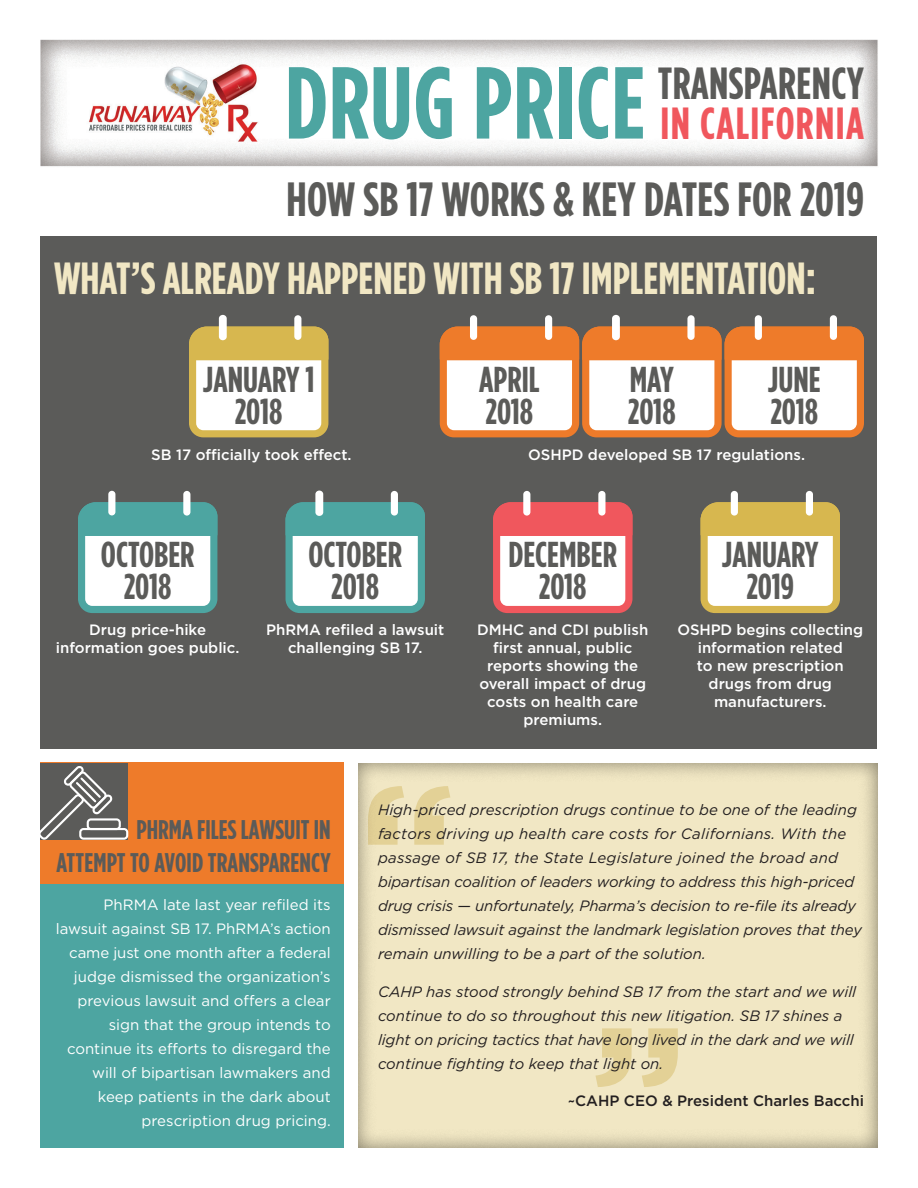
<style>
.page{position:relative;width:918px;height:1188px;background:#fff}
.page>*{position:absolute;margin:0;border:0;box-sizing:border-box;transform-origin:0 0}
.t1{font:700 102px "Gotham Condensed";letter-spacing:.01em;color:#4da5a1}
.t2{font:700 48px "Gotham Condensed";letter-spacing:.005em;color:#5b5b59}
.t3{font:700 45px "Gotham Condensed";color:#f1e7c4}
.t4{font:700 45px "Gotham Condensed";letter-spacing:.01em;color:#5b5b59}
.t5{font:700 45px "Gotham Condensed";letter-spacing:.03em;color:#f0575d}
.t6{font:700 36px/31.5px "Gotham Condensed";color:#5b5b59;text-align:center}
.t7{font:700 27px/33px "Gotham Condensed";color:#5b5b59;text-align:right}
.t8{font:italic 15px/24px "Gotham";color:#231f20}
.t9{font:500 15px/18px "Gotham";color:#fff;text-align:center}
.t10{font:15px/24px "Gotham";color:#fff;text-align:right}
.t11{font:500 15px "Gotham";color:#231f20}
</style>
<div class="page">
<div style="left:40px;top:236px;width:838px;height:513px;background:#5b5b59"></div>
<div style="left:40px;top:763px;width:304px;height:385px;background:#4da5a1"></div>
<div style="left:40px;top:763px;width:304px;height:121px;background:#ee7b2a"></div>
<div style="left:40px;top:763px;width:88px;height:77px;background:#5b5b59"></div>
<div style="left:358px;top:762px;width:520px;height:388px;background:#5b5b59;opacity:.75"></div>
<svg style="left:40px;top:766px;width:88px;height:74px"></svg>
<svg style="left:368px;top:786px;width:82px;height:59px;background:#e8d9a7"></svg>
<svg style="left:595px;top:1028px;width:83px;height:59px;background:#e8d9a8"></svg>
<svg style="left:189px;top:327px;width:139px;height:110px;background:#ecdfb4"></svg>
<div style="left:219px;top:315px;width:8px;height:25px;background:#fff;border-radius:4px"></div>
<div style="left:294px;top:315px;width:7px;height:25px;background:#fff;border-radius:4px"></div>
<svg style="left:286px;top:502px;width:139px;height:111px;background:#b3d7d5"></svg>
<div style="left:315px;top:491px;width:8px;height:25px;background:#fff;border-radius:4px"></div>
<div style="left:391px;top:491px;width:7px;height:25px;background:#fff;border-radius:4px"></div>
<svg style="left:493px;top:502px;width:139px;height:111px;background:#f6b7b9"></svg>
<div style="left:523px;top:491px;width:7px;height:25px;background:#fff;border-radius:4px"></div>
<div style="left:598px;top:491px;width:7px;height:25px;background:#fff;border-radius:4px"></div>
<svg style="left:701px;top:502px;width:139px;height:111px;background:#ecdfb3"></svg>
<div style="left:731px;top:491px;width:7px;height:25px;background:#fff;border-radius:4px"></div>
<div style="left:806px;top:491px;width:7px;height:25px;background:#fff;border-radius:4px"></div>
<div style="left:470px;top:315px;width:7px;height:25px;background:#fff;border-radius:4px"></div>
<div style="left:545px;top:315px;width:7px;height:25px;background:#fff;border-radius:4px"></div>
<div style="left:612px;top:315px;width:8px;height:25px;background:#fff;border-radius:4px"></div>
<div style="left:687px;top:315px;width:8px;height:25px;background:#fff;border-radius:4px"></div>
<svg style="left:440px;top:327px;width:424px;height:110px;background:#f4c5a4"></svg>
<div style="left:755px;top:315px;width:7px;height:25px;background:#fff;border-radius:4px"></div>
<div style="left:830px;top:315px;width:7px;height:25px;background:#fff;border-radius:4px"></div>
<img style="left:40px;top:39px;width:838px;height:128px">
<svg style="left:78px;top:502px;width:139px;height:111px;background:#b3d7d5"></svg>
<div style="left:183px;top:491px;width:7px;height:25px;background:#fff;border-radius:4px"></div>
<div style="left:108px;top:491px;width:7px;height:24px;background:#fff;border-radius:4px"></div>
<h1 class="t1" style="left:285px;top:45px;width:361px">DRUG PRICE</h1>
<h3 class="t4" style="left:658px;top:58px;width:208px">TRANSPARENCY</h3>
<h3 class="t5" style="left:661px;top:98px;width:205px">IN CALIFORNIA</h3>
<h2 class="t2" style="left:287px;top:172px;width:579px">HOW SB 17 WORKS &amp; KEY DATES FOR 2019</h2>
<h3 class="t3" style="left:54px;top:253px;width:764px">WHAT’S ALREADY HAPPENED WITH SB 17 IMPLEMENTATION:</h3>
<h3 class="t6" style="left:203px;top:363px;width:113px">JANUARY 1<br>2018</h3>
<h3 class="t6" style="left:479px;top:363px;width:62px;text-align:left">APRIL<br>2018</h3>
<h3 class="t6" style="left:628px;top:363px;width:49px;text-align:left">MAY<br>2018</h3>
<h3 class="t6" style="left:768px;top:363px;width:54px;text-align:left">JUNE<br>2018</h3>
<p class="t9" style="left:151px;top:445px;width:202px">SB 17 officially took effect.</p>
<p class="t9" style="left:528px;top:445px;width:278px">OSHPD developed SB 17 regulations.</p>
<h3 class="t6" style="left:101px;top:538px;width:95px">OCTOBER<br>2018</h3>
<h3 class="t6" style="left:308px;top:538px;width:95px">OCTOBER<br>2018</h3>
<h3 class="t6" style="left:509px;top:538px;width:110px">DECEMBER<br>2018</h3>
<h3 class="t6" style="left:722px;top:538px;width:98px">JANUARY<br>2019</h3>
<p class="t9" style="left:56px;top:620px;width:185px">Drug price-hike information goes public.</p>
<p class="t9" style="left:266px;top:620px;width:180px">PhRMA refiled a lawsuit challenging SB 17.</p>
<p class="t9" style="left:477px;top:620px;width:173px">DMHC and CDI publish first annual, public reports showing the overall impact of drug costs on health care premiums.</p>
<p class="t9" style="left:678px;top:620px;width:187px">OSHPD begins collecting information related<br>to new prescription drugs from drug manufacturers.</p>
<h3 class="t7" style="left:57px;top:813px;width:276px">PHRMA FILES LAWSUIT IN<br>ATTEMPT TO AVOID TRANSPARENCY</h3>
<p class="t10" style="left:56px;top:892px;width:277px">PhRMA late last year refiled its lawsuit against SB 17. PhRMA’s action came just one month after a federal judge dismissed the organization’s previous lawsuit and offers a clear sign that the group intends to continue its efforts to disregard the will of bipartisan lawmakers and keep patients in the dark about prescription drug pricing.</p>
<p class="t8" style="left:378px;top:798px;width:486px">High-priced prescription drugs continue to be one of the leading factors driving up health care costs for Californians. With the passage of SB 17, the State Legislature joined the broad and bipartisan coalition of leaders working to address this high-priced drug crisis — unfortunately, Pharma’s decision to re-file its already dismissed lawsuit against the landmark legislation proves that they remain unwilling to be a part of the solution.</p>
<p class="t8" style="left:378px;top:979px;width:480px">CAHP has stood strongly behind SB 17 from the start and we will continue to do so throughout this new litigation. SB 17 shines a light on pricing tactics that have long lived in the dark and we will continue fighting to keep that light on.</p>
<p class="t11" style="left:568px;top:1092px;width:298px">~CAHP CEO &amp; President Charles Bacchi</p>
</div>
